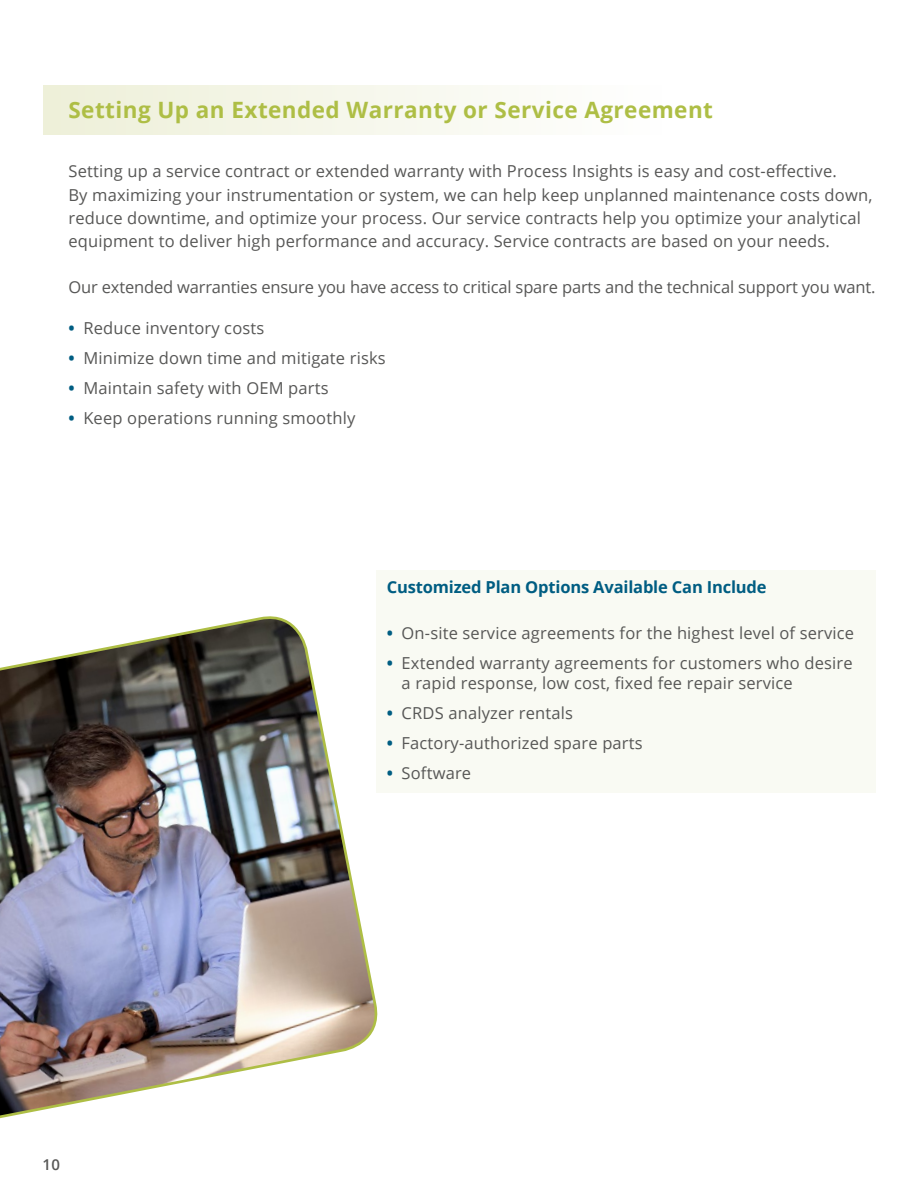
<style>
.page{position:relative;width:918px;height:1188px;background:#fff}
.page>*{position:absolute;margin:0;border:0;box-sizing:border-box;transform-origin:0 0}
.t1{font:700 22.5px "Open Sans";letter-spacing:.02em;color:#aebe45}
.t2{font:16.5px/23.1px "Open Sans";letter-spacing:.01em;color:#575756}
.t3{font:16.5px "Open Sans";letter-spacing:-.01em;color:#575756}
.t4{font:700 16.5px "Open Sans";letter-spacing:-.01em;color:#005d82}
.t5{font:600 15px "Open Sans";color:#575756}
.s1{font-weight:700;color:#005d82}
</style>
<div class="page">
<div style="left:376px;top:571px;width:499px;height:222px;background:#f9faf3"></div>
<div style="left:43px;top:85px;width:619px;height:50px;background:linear-gradient(to right,#eef0d8,#fefefe)"></div>
<img style="left:0;top:616px;width:378px;height:503px">
<h1 class="t1" style="left:68px;top:94px;width:646px">Setting Up an Extended Warranty or Service Agreement</h1>
<p class="t2" style="left:68px;top:159px;width:805px">Setting up a service contract or extended warranty with Process Insights is easy and cost-effective.<br>By maximizing your instrumentation or system, we can help keep unplanned maintenance costs down, reduce downtime, and optimize your process. Our service contracts help you optimize your analytical equipment to deliver high performance and accuracy. Service contracts are based on your needs.</p>
<p class="t3" style="left:68px;top:276px;width:809px">Our extended warranties ensure you have access to critical spare parts and the technical support you want.</p>
<p class="t2" style="left:68px;top:316px;width:197px"><span class="s1">•</span> Reduce inventory costs</p>
<p class="t2" style="left:68px;top:346px;width:319px"><span class="s1">•</span> Minimize down time and mitigate risks</p>
<p class="t2" style="left:68px;top:376px;width:262px"><span class="s1">•</span> Maintain safety with OEM parts</p>
<p class="t2" style="left:68px;top:406px;width:288px"><span class="s1">•</span> Keep operations running smoothly</p>
<p class="t4" style="left:387px;top:576px;width:381px">Customized Plan Options Available Can Include</p>
<p class="t2" style="left:387px;top:621px;width:469px"><span class="s1">•</span> On-site service agreements for the highest level of service</p>
<p class="t2" style="left:402px;top:653px;width:453px;line-height:19.8px;text-indent:-15px"><span class="s1">•</span> Extended warranty agreements for customers who desire a rapid response, low cost, fixed fee repair service</p>
<p class="t2" style="left:387px;top:701px;width:188px"><span class="s1">•</span> CRDS analyzer rentals</p>
<p class="t2" style="left:387px;top:731px;width:258px"><span class="s1">•</span> Factory-authorized spare parts</p>
<p class="t2" style="left:387px;top:761px;width:86px"><span class="s1">•</span> Software</p>
<p class="t5" style="left:43px;top:1155px;width:19px">10</p>
</div>
